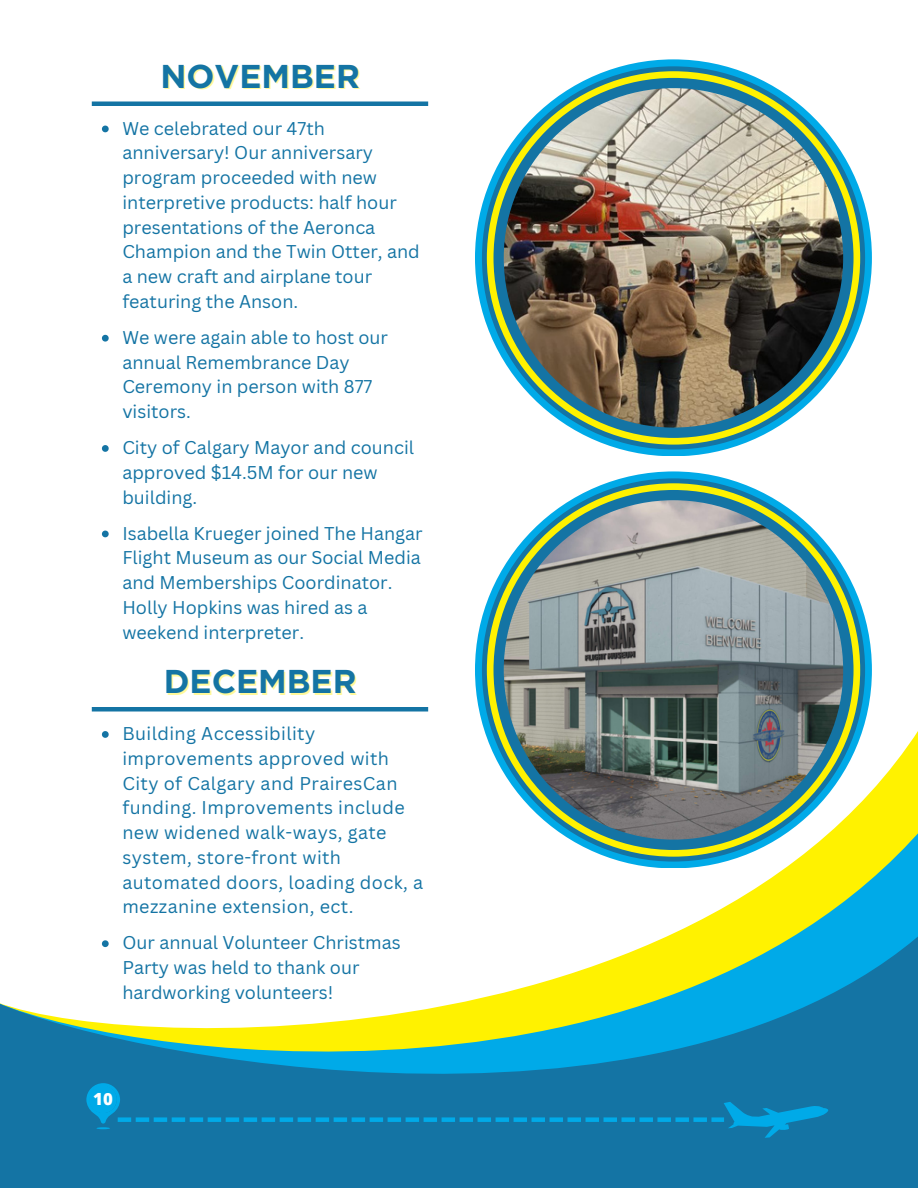
<style>
.page{position:relative;width:918px;height:1188px;background:#fff}
.page>*{position:absolute;margin:0;border:0;box-sizing:border-box;transform-origin:0 0}
.t1{font:700 33px "Gotham";color:#1474a4}
.t2{font:18px/24.8px "Canva Sans";color:#1474a4}
.t3{font:18px/24.8px "Canva Sans";letter-spacing:.02em;color:#1474a4}
.t4{font:800 16.8px "Open Sans";color:#fff}
</style>
<div class="page">
<svg style="left:102px;top:126px;width:7px;height:6px"></svg>
<svg style="left:102px;top:335px;width:7px;height:7px"></svg>
<svg style="left:102px;top:445px;width:7px;height:7px"></svg>
<svg style="left:102px;top:531px;width:7px;height:6px"></svg>
<div style="left:92px;top:101px;width:336px;height:5px;background:#1474a4"></div>
<svg style="left:624px;top:776px;width:294px;height:112px;fill:#fff200"></svg>
<svg style="left:0;top:888px;width:918px;height:250px"></svg>
<div style="left:0;top:1138px;width:918px;height:50px;background:#1474a4"></div>
<svg style="left:102px;top:731px;width:7px;height:7px"></svg>
<svg style="left:102px;top:940px;width:7px;height:7px"></svg>
<div style="left:92px;top:707px;width:336px;height:5px;background:#1474a4"></div>
<svg style="left:482px;top:66px;width:383px;height:383px"></svg>
<svg style="left:494px;top:78px;width:360px;height:360px"></svg>
<img style="left:504px;top:88px;width:339px;height:340px;border-radius:50%">
<svg style="left:482px;top:478px;width:383px;height:384px"></svg>
<svg style="left:494px;top:490px;width:360px;height:360px"></svg>
<img style="left:504px;top:500px;width:339px;height:340px;border-radius:50%">
<svg style="left:86px;top:1083px;width:742px;height:55px;background:#1179ab"></svg>
<p class="t1" style="left:160px;top:61px;width:201px">NOVEMBER</p>
<p class="t2" style="left:122px;top:115px;width:299px">We celebrated our 47th anniversary! Our anniversary program proceeded with new interpretive products: half hour presentations of the Aeronca<br>Champion and the Twin Otter, and a new craft and airplane tour featuring the Anson.</p>
<p class="t2" style="left:122px;top:324px;width:267px">We were again able to host our annual Remembrance Day<br>Ceremony in person with 877 visitors.</p>
<p class="t2" style="left:122px;top:435px;width:293px">City of Calgary Mayor and council approved $14.5M for our new building.</p>
<p class="t2" style="left:122px;top:520px;width:302px">Isabella Krueger joined The Hangar<br>Flight Museum as our Social Media and Memberships Coordinator.<br>Holly Hopkins was hired as a weekend interpreter.</p>
<p class="t1" style="left:164px;top:667px;width:194px">DECEMBER</p>
<p class="t3" style="left:122px;top:721px;width:302px">Building Accessibility improvements approved with<br>City of Calgary and PrairesCan funding. Improvements include new widened walk-ways, gate system, store-front with automated doors, loading dock, a mezzanine extension, ect.</p>
<p class="t2" style="left:122px;top:930px;width:280px">Our annual Volunteer Christmas<br>Party was held to thank our hardworking volunteers!</p>
<p class="t4" style="left:93px;top:1088px;width:21px">10</p>
</div>
